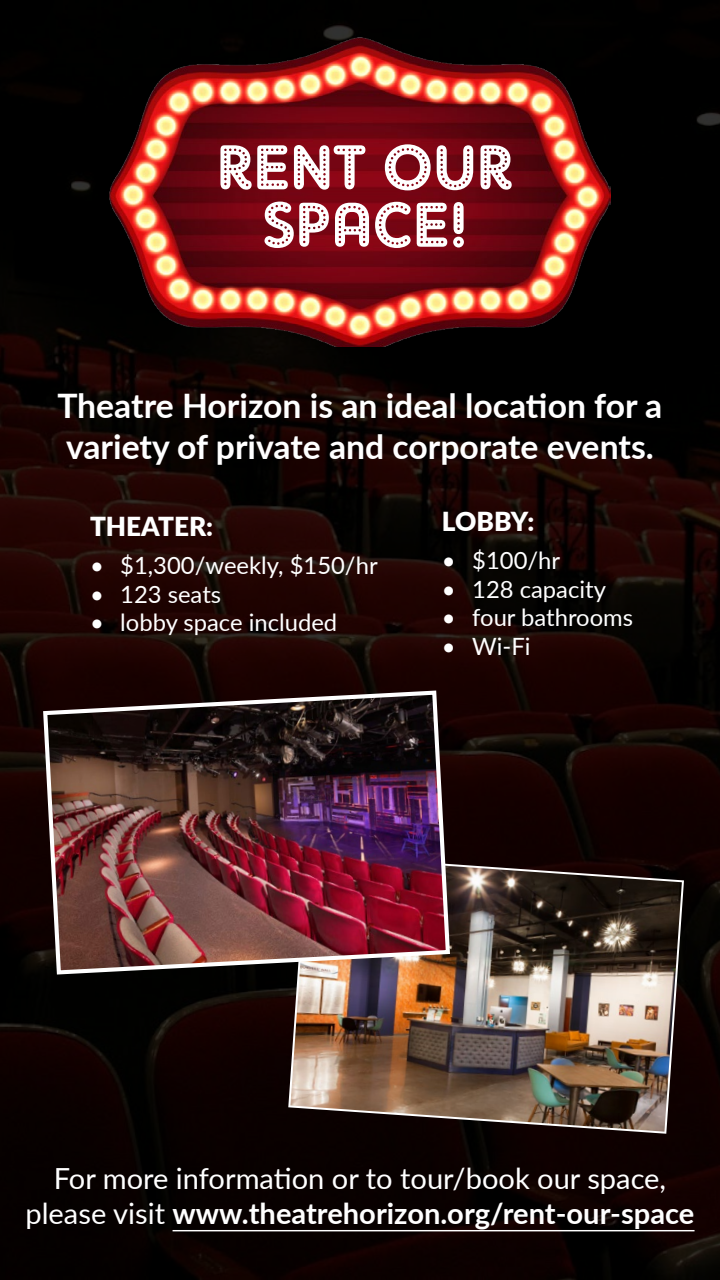
<style>
.page{position:relative;width:720px;height:1280px;background:#fff}
.page>*{position:absolute;margin:0;border:0;box-sizing:border-box;transform-origin:0 0}
.t1{font:63.4px/57.4px "Adam Gorry Lights";color:#fff;text-align:center}
.t2{font:700 33.7px/40.5px "Lato";color:#fff}
.t3{font:29.1px/34.9px "Lato";color:#fff;text-align:center}
.t4{font:900 26.2px "Lato";color:#fff}
.t5{font:23.8px "Lato";color:#fff}
.s1{font-weight:700}
</style>
<div class="page">
<img style="left:0;top:0;width:720px;height:1280px">
<hr style="left:173px;top:1230px;width:522px;height:1px;background:#fff">
<img style="left:109px;top:36px;width:502px;height:310px">
<img style="left:286px;top:852px;width:400px;height:284px">
<img style="left:41px;top:688px;width:411px;height:289px">
<h1 class="t1" style="left:217px;top:137px;width:298px">RENT OUR<br>SPACE!</h1>
<h2 class="t2" style="left:57px;top:384px;width:607px">Theatre Horizon is an ideal location for a variety of private and corporate events.</h2>
<p class="t4" style="left:90px;top:507px;width:125px">THEATER:</p>
<p class="t5" style="left:90px;top:548px;width:289px">• $1,300/weekly, $150/hr</p>
<p class="t5" style="left:90px;top:577px;width:133px">• 123 seats</p>
<p class="t5" style="left:90px;top:605px;width:249px">• lobby space included</p>
<p class="t4" style="left:442px;top:502px;width:94px">LOBBY:</p>
<p class="t5" style="left:442px;top:544px;width:120px">• $100/hr</p>
<p class="t5" style="left:442px;top:572px;width:166px">• 128 capacity</p>
<p class="t5" style="left:442px;top:601px;width:193px">• four bathrooms</p>
<p class="t5" style="left:442px;top:629px;width:90px">• Wi-Fi</p>
<p class="t3" style="left:25px;top:1160px;width:670px">For more information or to tour/book our space, please visit <span class="s1">www.theatrehorizon.org/rent-our-space</span></p>
</div>
